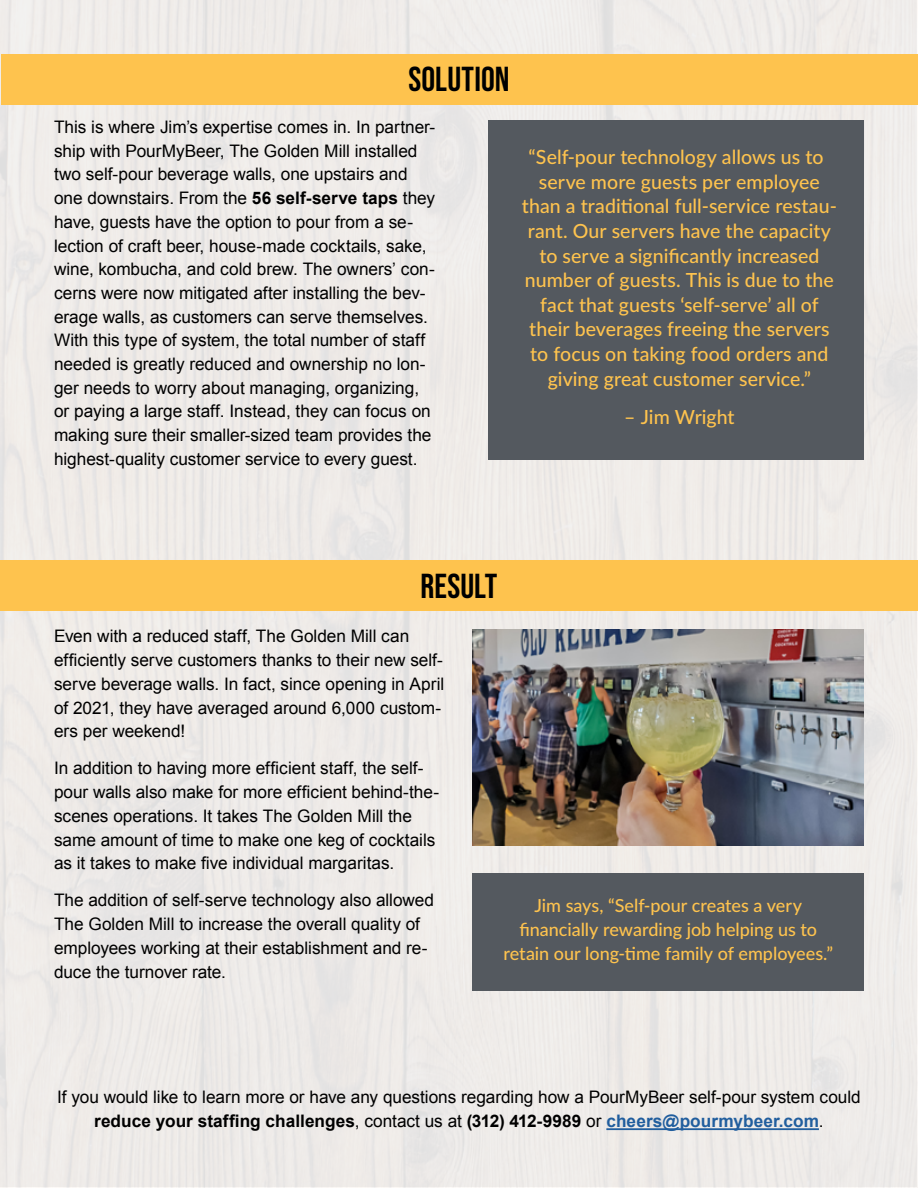
<style>
.page{position:relative;width:918px;height:1188px;background:#fff}
.page>*{position:absolute;margin:0;border:0;box-sizing:border-box;transform-origin:0 0}
.t1{font:34.5px "Bebas Neue";letter-spacing:.005em;color:#000}
.t2{font:500 19.5px/24.6px "Lato";letter-spacing:.005em;color:#fec34e;text-align:center}
.t3{font:500 18px/24px "Lato";letter-spacing:-.005em;color:#fec34e;text-align:center}
.t4{font:17.25px/23.7px "Arial";letter-spacing:-.005em;color:#000}
.s1{font-weight:700}
.s2{font-weight:700;color:#215e9e}
</style>
<div class="page">
<div style="left:1px;top:1px;width:916px;height:1186px;background:#efebe8"></div>
<div style="left:488px;top:121px;width:376px;height:339px;background:#54595f"></div>
<div style="left:472px;top:873px;width:392px;height:118px;background:#54595f"></div>
<div style="left:1px;top:560px;width:917px;height:51px;background:#fec34e"></div>
<hr style="left:606px;top:1128px;width:213px;height:2px;background:#215e9e">
<img style="left:472px;top:630px;width:392px;height:215px">
<div style="left:1px;top:54px;width:916px;height:50px;background:#fec34e"></div>
<h1 class="t1" style="left:408px;top:60px;width:103px">SOLUTION</h1>
<p class="t4" style="left:54px;top:115px;width:383px">This is where Jim’s expertise comes in. In partner&shy;ship with PourMyBeer, The Golden Mill installed two self-pour beverage walls, one upstairs and one downstairs. From the <span class="s1">56 self-serve taps</span> they have, guests have the option to pour from a se&shy;lection of craft beer, house-made cocktails, sake, wine, kombucha, and cold brew. The owners’ con&shy;cerns were now mitigated after installing the bev&shy;erage walls, as customers can serve themselves.<br>With this type of system, the total number of staff needed is greatly reduced and ownership no lon&shy;ger needs to worry about managing, organizing, or paying a large staff. Instead, they can focus on making sure their smaller-sized team provides the highest-quality customer service to every guest.</p>
<p class="t2" style="left:522px;top:144px;width:317px">“Self-pour technology allows us to serve more guests per employee than a traditional full-service restau&shy;rant. Our servers have the capacity to serve a significantly increased number of guests. This is due to the fact that guests ‘self-serve’ all of their beverages freeing the servers to focus on taking food orders and giving great customer service.”</p>
<p class="t2" style="left:624px;top:403px;width:112px">– Jim Wright</p>
<h1 class="t1" style="left:421px;top:566px;width:78px">RESULT</h1>
<p class="t4" style="left:54px;top:625px;width:392px">Even with a reduced staff, The Golden Mill can efficiently serve customers thanks to their new self&shy;serve beverage walls. In fact, since opening in April of 2021, they have averaged around 6,000 custom&shy;ers per weekend!</p>
<p class="t4" style="left:54px;top:757px;width:387px">In addition to having more efficient staff, the self&shy;pour walls also make for more efficient behind-the&shy;scenes operations. It takes The Golden Mill the same amount of time to make one keg of cocktails as it takes to make five individual margaritas.</p>
<p class="t4" style="left:54px;top:889px;width:381px">The addition of self-serve technology also allowed The Golden Mill to increase the overall quality of employees working at their establishment and re&shy;duce the turnover rate.</p>
<p class="t3" style="left:503px;top:893px;width:331px">Jim says, “Self-pour creates a very financially rewarding job helping us to retain our long-time family of employees.”</p>
<p class="t4" style="left:57px;top:1085px;width:805px;text-align:center">If you would like to learn more or have any questions regarding how a PourMyBeer self-pour system could <span class="s1">reduce your staffing challenges</span>, contact us at <span class="s1">(312) 412-9989</span> or <span class="s2">cheers@pourmybeer.com</span>.</p>
</div>
